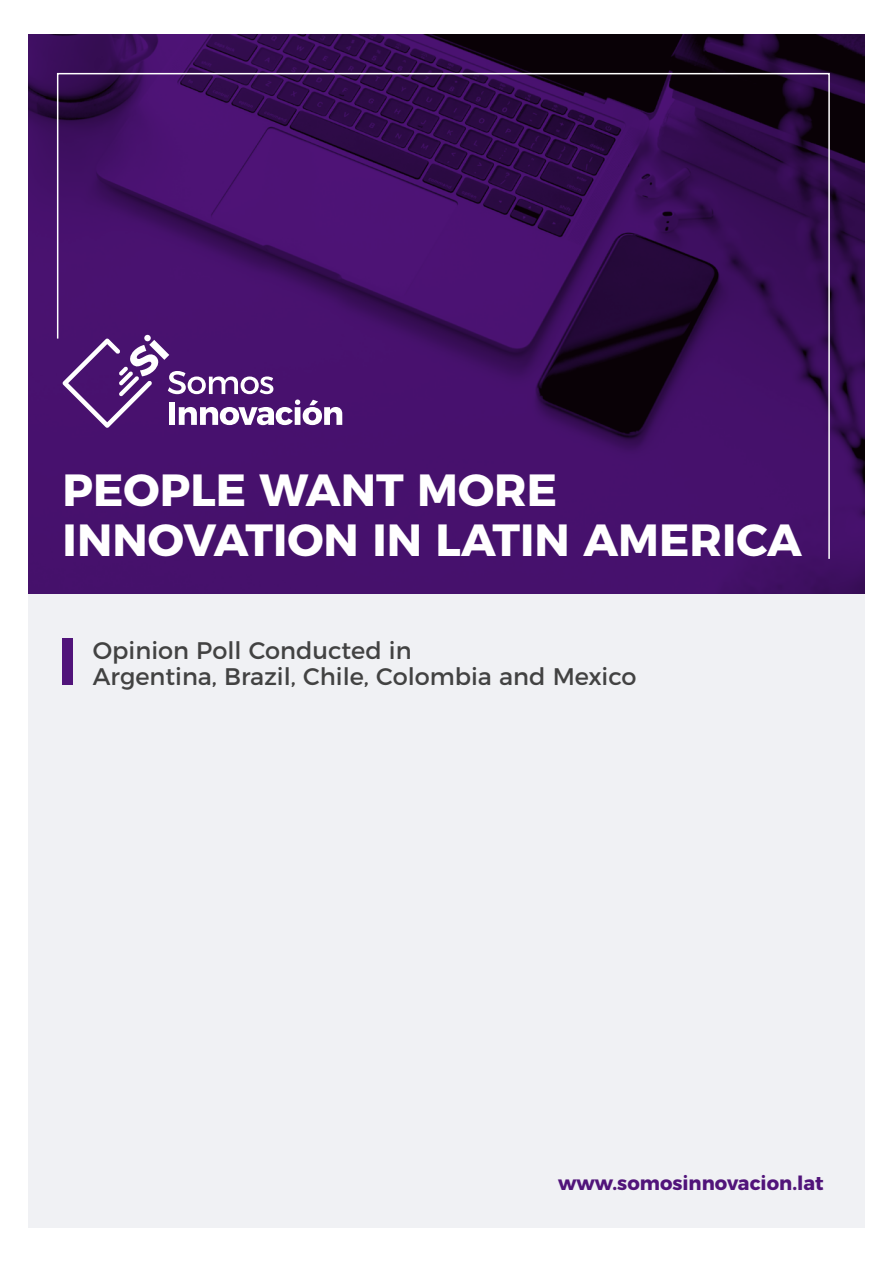
<style>
.page{position:relative;width:893px;height:1263px;background:#fff}
.page>*{position:absolute;margin:0;border:0;box-sizing:border-box;transform-origin:0 0}
.t1{font:700 45px/49.8px "Montserrat";color:#fff}
.t2{font:24px/25.5px "Montserrat";color:#424242}
.t3{font:700 19.5px "Montserrat";color:#51147a}
</style>
<div class="page">
<img style="left:28px;top:35px;width:836px;height:560px">
<div style="left:28px;top:595px;width:837px;height:633px;background:#f0f1f4"></div>
<div style="left:63px;top:638px;width:10px;height:47px;background:#51147a"></div>
<svg style="left:56px;top:72px;width:775px;height:488px;background:#411361"></svg>
<h1 class="t1" style="left:63px;top:462px;width:741px">PEOPLE WANT MORE<br>INNOVATION IN LATIN AMERICA</h1>
<p class="t2" style="left:93px;top:636px;width:545px">Opinion Poll Conducted in<br>Argentina, Brazil, Chile, Colombia and Mexico</p>
<p class="t3" style="left:558px;top:1167px;width:267px">www.somosinnovacion.lat</p>
</div>
